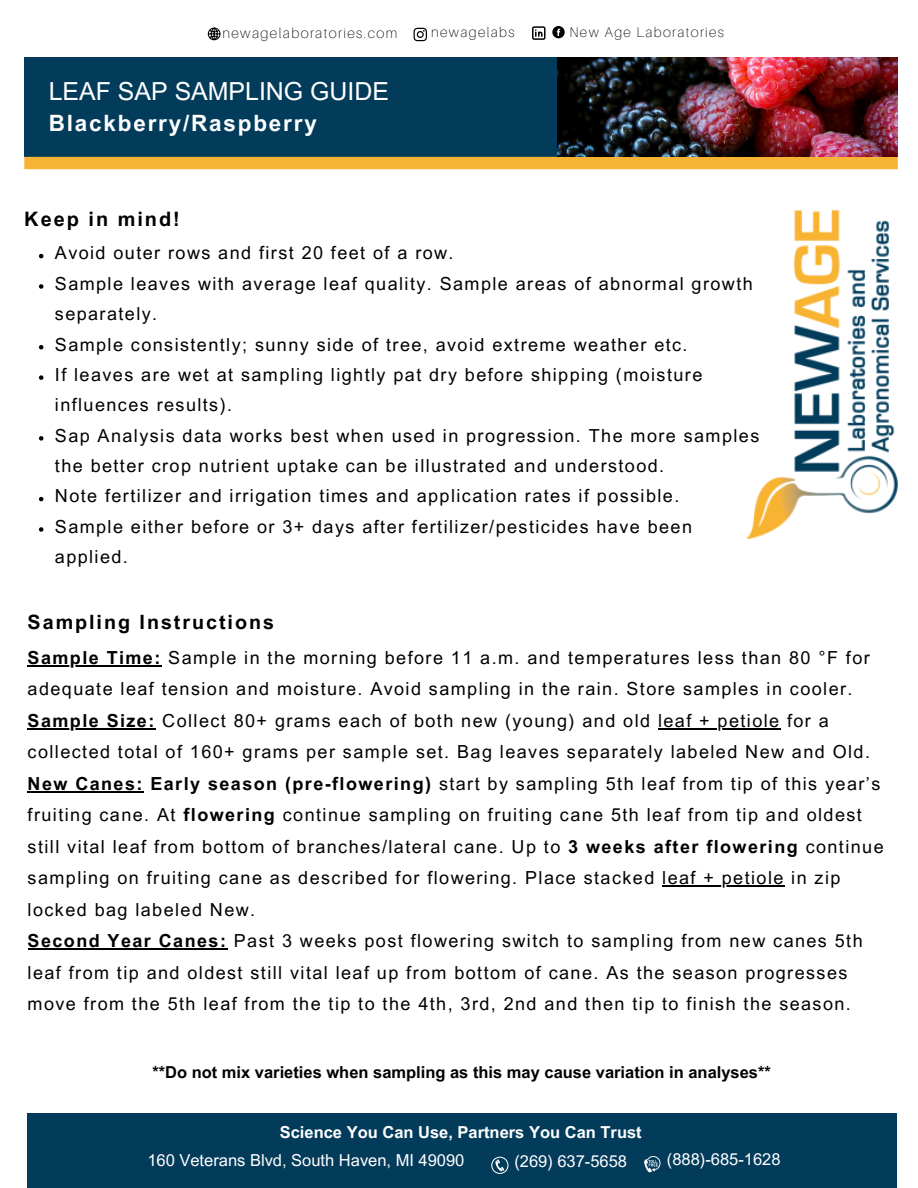
<style>
.page{position:relative;width:918px;height:1188px;background:#fff}
.page>*{position:absolute;margin:0;border:0;box-sizing:border-box;transform-origin:0 0}
.t1{font:24.9px "Arial MT Pro";color:#fff}
.t2{font:700 22.5px "Arial MT Pro";letter-spacing:.08em;color:#fff}
.t3{font:700 19.95px "Arial MT Pro";letter-spacing:.1em;color:#000}
.t4{font:700 19.65px "Arial MT Pro";letter-spacing:.1em;color:#000}
.t5{font:18px/31.5px "Arial MT Pro";letter-spacing:.08em;color:#000}
.t6{font:700 16.5px "Arial MT Pro";color:#000}
.t7{font:16.5px "Arial MT Pro";color:#fff}
.t8{font:700 16.5px "Arial MT Pro";color:#fff}
.t9{font:100 14.1px "Aileron";letter-spacing:.1em;color:#000}
.t10{font:100 13.95px "Aileron";letter-spacing:.1em;color:#000}
.s1{font-weight:700}
</style>
<div class="page">
<svg style="left:39px;top:254px;width:4px;height:4px"></svg>
<svg style="left:39px;top:284px;width:4px;height:5px"></svg>
<svg style="left:39px;top:345px;width:4px;height:4px"></svg>
<svg style="left:39px;top:375px;width:4px;height:5px"></svg>
<svg style="left:39px;top:436px;width:4px;height:5px"></svg>
<svg style="left:39px;top:497px;width:4px;height:4px"></svg>
<svg style="left:39px;top:527px;width:4px;height:5px"></svg>
<img style="left:747px;top:210px;width:151px;height:329px">
<svg style="left:208px;top:28px;width:12px;height:12px"></svg>
<svg style="left:414px;top:28px;width:13px;height:13px"></svg>
<svg style="left:552px;top:26px;width:13px;height:12px"></svg>
<svg style="left:532px;top:26px;width:14px;height:14px"></svg>
<div style="left:27px;top:1113px;width:869px;height:75px;background:#033c5b"></div>
<svg style="left:491px;top:1157px;width:17px;height:17px"></svg>
<svg style="left:644px;top:1156px;width:16px;height:17px"></svg>
<div style="left:24px;top:58px;width:551px;height:99px;background:#033c5b"></div>
<div style="left:24px;top:157px;width:874px;height:12px;background:#f7b333"></div>
<img style="left:558px;top:58px;width:340px;height:99px">
<hr style="left:28px;top:665px;width:134px;height:1px;background:#000">
<hr style="left:28px;top:728px;width:128px;height:1px;background:#000">
<hr style="left:658px;top:728px;width:123px;height:1px;background:#000">
<hr style="left:28px;top:791px;width:116px;height:1px;background:#000">
<hr style="left:662px;top:886px;width:123px;height:1px;background:#000">
<hr style="left:28px;top:949px;width:199px;height:1px;background:#000">
<p class="t9" style="left:222px;top:24px;width:177px">newagelaboratories.com</p>
<h3 class="t10" style="left:431px;top:24px;width:85px">newagelabs</h3>
<p class="t10" style="left:569px;top:23px;width:156px">New Age Laboratories</p>
<p class="t1" style="left:49px;top:82px;width:342px">LEAF SAP SAMPLING GUIDE</p>
<p class="t2" style="left:49px;top:115px;width:270px">Blackberry/Raspberry</p>
<h1 class="t3" style="left:24px;top:212px;width:157px">Keep in mind!</h1>
<p class="t5" style="left:55px;top:240px;width:400px">Avoid outer rows and first 20 feet of a row.</p>
<p class="t5" style="left:55px;top:271px;width:699px;line-height:30.3px">Sample leaves with average leaf quality. Sample areas of abnormal growth separately.</p>
<p class="t5" style="left:55px;top:331px;width:634px">Sample consistently; sunny side of tree, avoid extreme weather etc.</p>
<p class="t5" style="left:55px;top:362px;width:649px;line-height:30.3px">If leaves are wet at sampling lightly pat dry before shipping (moisture influences results).</p>
<p class="t5" style="left:55px;top:423px;width:706px;line-height:30.3px">Sap Analysis data works best when used in progression. The more samples the better crop nutrient uptake can be illustrated and understood.</p>
<p class="t5" style="left:55px;top:483px;width:626px">Note fertilizer and irrigation times and application rates if possible.</p>
<p class="t5" style="left:55px;top:514px;width:639px;line-height:30.3px">Sample either before or 3+ days after fertilizer/pesticides have been applied.</p>
<h6 class="t4" style="left:28px;top:615px;width:248px">Sampling Instructions</h6>
<h3 class="t5" style="left:28px;top:644px;width:844px"><span class="s1">Sample Time:</span> Sample in the morning before 11 a.m. and temperatures less than 80 °F for adequate leaf tension and moisture. Avoid sampling in the rain. Store samples in cooler.</h3>
<h4 class="t5" style="left:28px;top:707px;width:803px"><span class="s1">Sample Size:</span> Collect 80+ grams each of both new (young) and old leaf + petiole for a</h4>
<h5 class="t5" style="left:28px;top:739px;width:858px">collected total of 160+ grams per sample set. Bag leaves separately labeled New and Old.<br><span class="s1">New Canes: Early season (pre-flowering)</span> start by sampling 5th leaf from tip of this year’s fruiting cane. At <span class="s1">flowering</span> continue sampling on fruiting cane 5th leaf from tip and oldest still vital leaf from bottom of branches/lateral cane. Up to <span class="s1">3 weeks after flowering</span> continue sampling on fruiting cane as described for flowering. Place stacked leaf + petiole in zip</h5>
<h5 class="t5" style="left:28px;top:896px;width:837px">locked bag labeled New.<br><span class="s1">Second Year Canes:</span> Past 3 weeks post flowering switch to sampling from new canes 5th leaf from tip and oldest still vital leaf up from bottom of cane. As the season progresses move from the 5th leaf from the tip to the 4th, 3rd, 2nd and then tip to finish the season.</h5>
<p class="t6" style="left:152px;top:1066px;width:620px">**Do not mix varieties when sampling as this may cause variation in analyses**</p>
<p class="t8" style="left:280px;top:1126px;width:363px">Science You Can Use, Partners You Can Trust</p>
<p class="t7" style="left:147px;top:1154px;width:319px">160 Veterans Blvd, South Haven, MI 49090</p>
<p class="t7" style="left:514px;top:1155px;width:114px">(269) 637-5658</p>
<p class="t7" style="left:667px;top:1153px;width:115px">(888)-685-1628</p>
</div>
